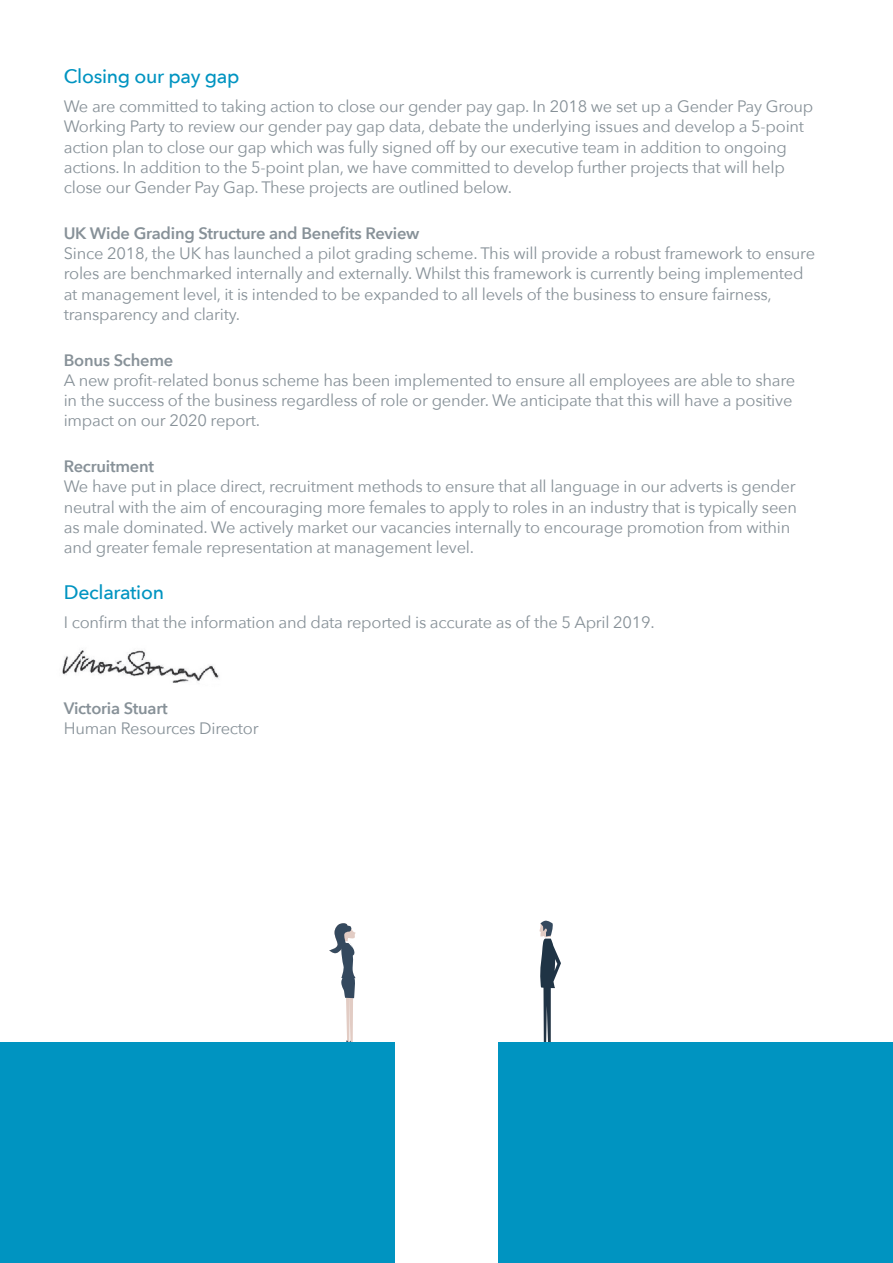
<style>
.page{position:relative;width:893px;height:1263px;background:#fff}
.page>*{position:absolute;margin:0;border:0;box-sizing:border-box;transform-origin:0 0}
.t1{font:500 19.5px "Avenir Next";letter-spacing:-.015em;color:#0094c1}
.t2{font:16.5px/20.2px "Avenir Next";letter-spacing:-.015em;color:#879198}
.t3{font:600 16.5px "Avenir Next";letter-spacing:-.015em;color:#879198}
</style>
<div class="page">
<svg style="left:329px;top:923px;width:27px;height:119px"></svg>
<svg style="left:539px;top:921px;width:22px;height:121px"></svg>
<div style="left:0;top:1042px;width:395px;height:221px;background:#0094c1"></div>
<div style="left:498px;top:1042px;width:395px;height:221px;background:#0094c1"></div>
<img style="left:62px;top:650px;width:157px;height:33px">
<p class="t1" style="left:64px;top:60px;width:177px">Closing our pay gap</p>
<p class="t2" style="left:64px;top:95px;width:751px">We are committed to taking action to close our gender pay gap. In 2018 we set up a Gender Pay Group Working Party to review our gender pay gap data, debate the underlying issues and develop a 5-point action plan to close our gap which was fully signed off by our executive team in addition to ongoing actions. In addition to the 5-point plan, we have committed to develop further projects that will help close our Gender Pay Gap. These projects are outlined below.</p>
<p class="t3" style="left:64px;top:219px;width:357px">UK Wide Grading Structure and Benefits Review</p>
<p class="t2" style="left:64px;top:242px;width:753px">Since 2018, the UK has launched a pilot grading scheme. This will provide a robust framework to ensure roles are benchmarked internally and externally. Whilst this framework is currently being implemented at management level, it is intended to be expanded to all levels of the business to ensure fairness, transparency and clarity.</p>
<p class="t3" style="left:64px;top:346px;width:111px">Bonus Scheme</p>
<p class="t2" style="left:64px;top:369px;width:733px">A new profit-related bonus scheme has been implemented to ensure all employees are able to share in the success of the business regardless of role or gender. We anticipate that this will have a positive impact on our 2020 report.</p>
<p class="t3" style="left:64px;top:452px;width:92px">Recruitment</p>
<p class="t2" style="left:64px;top:476px;width:735px">We have put in place direct, recruitment methods to ensure that all language in our adverts is gender neutral with the aim of encouraging more females to apply to roles in an industry that is typically seen as male dominated. We actively market our vacancies internally to encourage promotion from within and greater female representation at management level.</p>
<p class="t1" style="left:64px;top:575px;width:102px">Declaration</p>
<p class="t2" style="left:64px;top:611px;width:593px">I confirm that the information and data reported is accurate as of the 5 April 2019.</p>
<p class="t3" style="left:64px;top:694px;width:105px">Victoria Stuart</p>
<p class="t2" style="left:64px;top:718px;width:196px">Human Resources Director</p>
</div>
